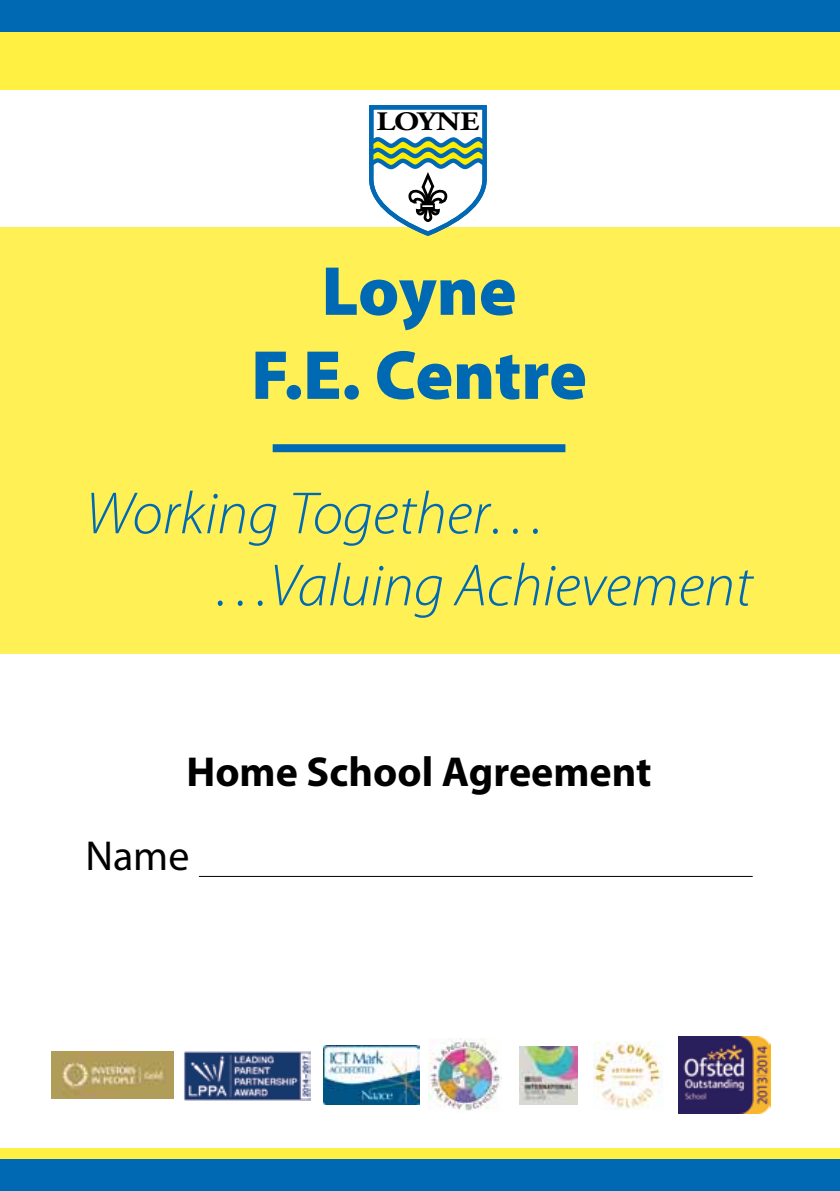
<style>
.page{position:relative;width:840px;height:1191px;background:#fff}
.page>*{position:absolute;margin:0;border:0;box-sizing:border-box;transform-origin:0 0}
.t1{font:900 70px/84px "Myriad Pro";letter-spacing:-.005em;color:#0069b4;text-align:center}
.t2{font:italic 300 60px/72px "Myriad Pro";color:#0069b4}
.t3{font:700 42px "Myriad Pro";color:#000}
.t4{font:42px "Myriad Pro";color:#000}
.t5{font:700 26.6px "Adobe Garamond Pro";letter-spacing:-.015em;color:#000;scale:1.21 1}
</style>
<div class="page">
<div style="left:0;top:0;width:839px;height:89px;background:#fff042"></div>
<div style="left:0;top:1148px;width:839px;height:43px;background:#fff042"></div>
<div style="left:0;top:0;width:839px;height:32px;background:#0069b4"></div>
<div style="left:0;top:1159px;width:839px;height:32px;background:#0069b4"></div>
<div style="left:0;top:227px;width:839px;height:426px;background:#fff155"></div>
<img style="left:519px;top:1046px;width:58px;height:58px">
<img style="left:593px;top:1041px;width:69px;height:68px">
<img style="left:428px;top:1038px;width:73px;height:73px">
<img style="left:184px;top:1051px;width:127px;height:49px">
<img style="left:678px;top:1036px;width:92px;height:78px">
<img style="left:51px;top:1051px;width:122px;height:47px">
<img style="left:323px;top:1045px;width:96px;height:59px">
<div style="left:272px;top:444px;width:293px;height:8px;background:#0069b4"></div>
<hr style="left:199px;top:876px;width:553px;height:1px;background:#000">
<svg style="left:369px;top:105px;width:118px;height:131px"></svg>
<div style="left:420px;top:203px;width:14px;height:6px;border:2px solid #000"></div>
<p class="t5" style="left:376px;top:106px;width:86px">LOYNE</p>
<p class="t1" style="left:251px;top:250px;width:337px">Loyne<br>F.E. Centre</p>
<p class="t2" style="left:212px;top:479px;width:541px;text-indent:-127px">Working Together… …Valuing Achievement</p>
<p class="t3" style="left:186px;top:744px;width:466px">Home School Agreement</p>
<p class="t4" style="left:85px;top:830px;width:105px">Name</p>
</div>
